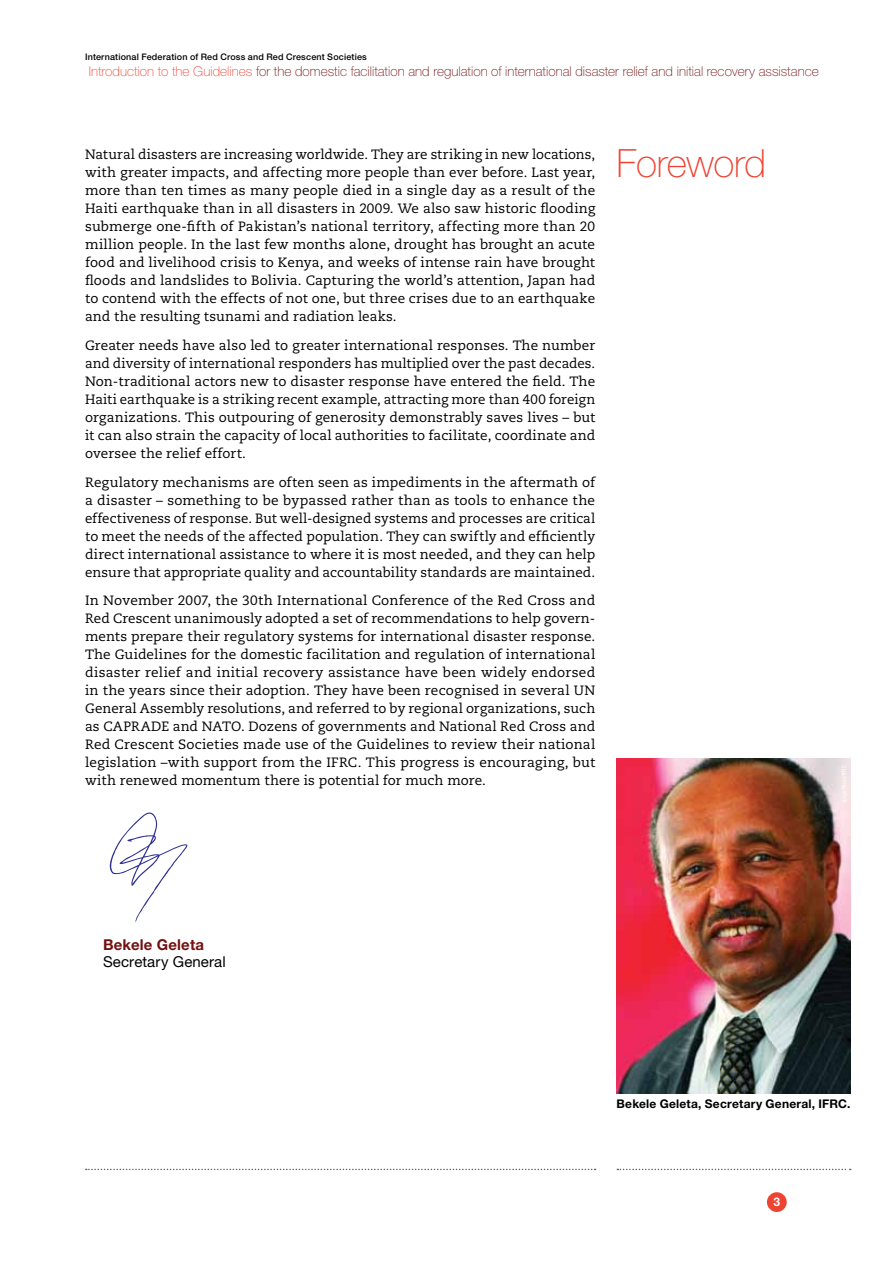
<style>
.page{position:relative;width:893px;height:1263px;background:#fff}
.page>*{position:absolute;margin:0;border:0;box-sizing:border-box;transform-origin:0 0}
.t1{font:100 39px "Helvetica Neue LT Std";letter-spacing:-.015em;color:#ef4332}
.t2{font:15px "Helvetica Neue LT Std";letter-spacing:.01em;color:#000}
.t3{font:700 15px "Helvetica Neue LT Std";letter-spacing:.015em;color:#731111}
.t4{font:13.5px/18px "Caecilia LT Std";letter-spacing:.01em;color:#000;text-align:justify}
.t5{font:100 13.5px "Helvetica Neue LT Std";color:#731111}
.t6{font:700 12px "Helvetica Neue LT Std";letter-spacing:.02em;color:#000}
.t7{font:700 12px "Helvetica Neue LT Std";color:#fff}
.t8{font:500 9px "Helvetica Neue LT Std";letter-spacing:.02em;color:#000}
.s1{color:#ef4332}
</style>
<div class="page">
<svg style="left:86px;top:1169px;width:510px;height:1px"></svg>
<svg style="left:617px;top:1169px;width:234px;height:1px"></svg>
<div style="left:767px;top:1192px;width:20px;height:20px;background:#ef4332;border-radius:50%"></div>
<svg style="left:109px;top:812px;width:79px;height:110px"></svg>
<img style="left:617px;top:759px;width:233px;height:334px">
<p class="t8" style="left:85px;top:51px;width:283px">International Federation of Red Cross and Red Crescent Societies</p>
<p class="t5" style="left:89px;top:64px;width:732px"><span class="s1">Introduction to the Guidelines</span> for the domestic facilitation and regulation of international disaster relief and initial recovery assistance</p>
<p class="t4" style="left:85px;top:146px;width:512px">Natural disasters are increasing worldwide. They are striking in new locations, with greater impacts, and affecting more people than ever before. Last year, more than ten times as many people died in a single day as a result of the Haiti earthquake than in all disasters in 2009. We also saw historic flooding submerge one-fifth of Pakistan’s national territory, affecting more than 20 million people. In the last few months alone, drought has brought an acute food and livelihood crisis to Kenya, and weeks of intense rain have brought floods and landslides to Bolivia. Capturing the world’s attention, Japan had to contend with the effects of not one, but three crises due to an earthquake and the resulting tsunami and radiation leaks.</p>
<p class="t4" style="left:85px;top:336px;width:512px">Greater needs have also led to greater international responses. The number and diversity of international responders has multiplied over the past decades.<br>Non-traditional actors new to disaster response have entered the field. The Haiti earthquake is a striking recent example, attracting more than 400 foreign organizations. This outpouring of generosity demonstrably saves lives – but it can also strain the capacity of local authorities to facilitate, coordinate and oversee the relief effort.</p>
<p class="t4" style="left:85px;top:473px;width:512px">Regulatory mechanisms are often seen as impediments in the aftermath of a disaster – something to be bypassed rather than as tools to enhance the effectiveness of response. But well-designed systems and processes are critical to meet the needs of the affected population. They can swiftly and efficiently direct international assistance to where it is most needed, and they can help ensure that appropriate quality and accountability standards are maintained.</p>
<p class="t4" style="left:85px;top:592px;width:512px">In November 2007, the 30th International Conference of the Red Cross and Red Crescent unanimously adopted a set of recommendations to help govern&shy;ments prepare their regulatory systems for international disaster response.<br>The Guidelines for the domestic facilitation and regulation of international disaster relief and initial recovery assistance have been widely endorsed in the years since their adoption. They have been recognised in several UN General Assembly resolutions, and referred to by regional organizations, such as CAPRADE and NATO. Dozens of governments and National Red Cross and Red Crescent Societies made use of the Guidelines to review their national legislation –with support from the IFRC. This progress is encouraging, but with renewed momentum there is potential for much more.</p>
<h1 class="t1" style="left:617px;top:141px;width:151px">Foreword</h1>
<p class="t3" style="left:103px;top:936px;width:103px">Bekele Geleta</p>
<p class="t2" style="left:103px;top:953px;width:124px">Secretary General</p>
<p class="t6" style="left:617px;top:1096px;width:235px">Bekele Geleta, Secretary General, IFRC.</p>
<p class="t7" style="left:773px;top:1195px;width:8px">3</p>
</div>
